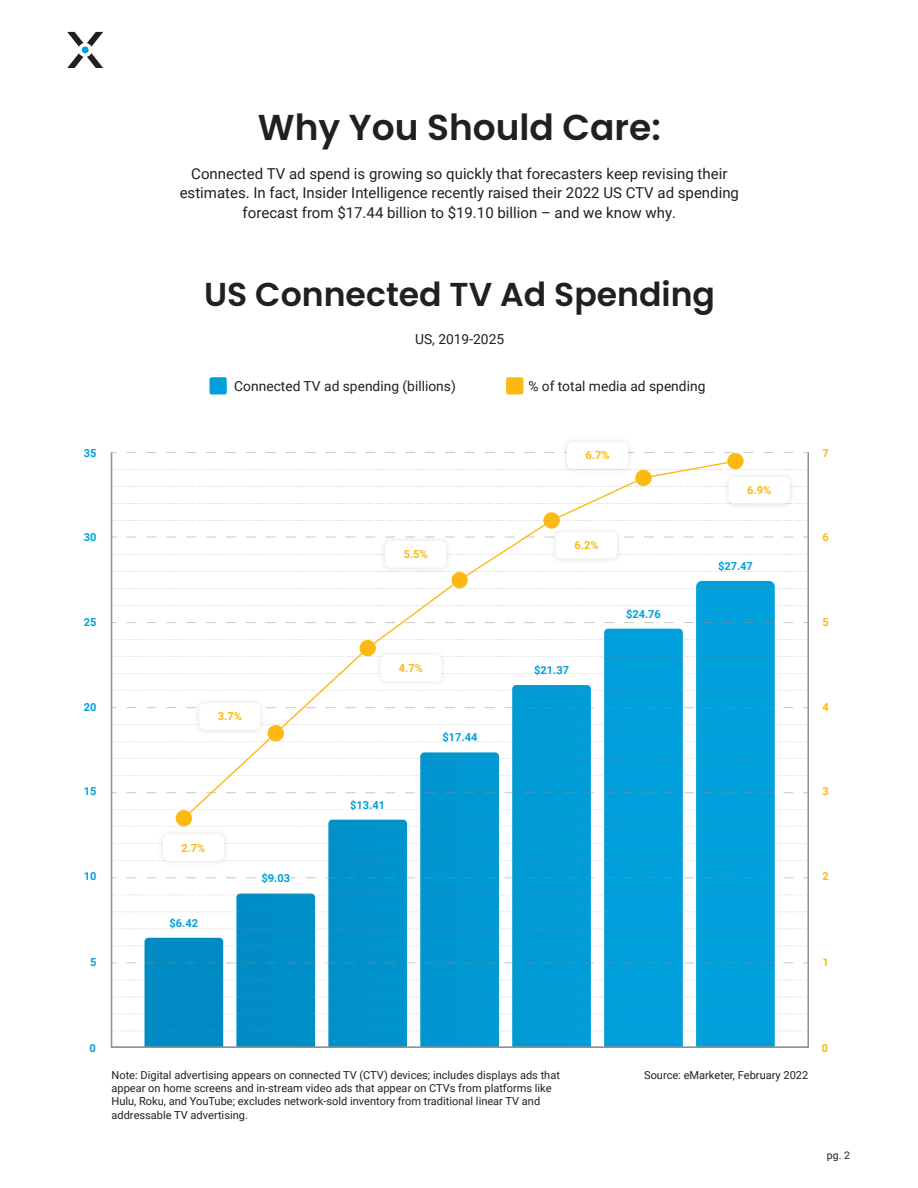
<style>
.page{position:relative;width:918px;height:1188px;background:#fff}
.page>*{position:absolute;margin:0;border:0;box-sizing:border-box;transform-origin:0 0}
.t1{font:600 36px "Poppins";color:#221f20}
.t2{font:600 33.15px "Poppins";color:#221f20}
.t3{font:15px/19.5px "Roboto";color:#221f20;text-align:center}
.t4{font:13.8px "Roboto";color:#221f20}
.t5{font:11.1px/13.2px "Roboto";color:#221f20}
.t6{font:700 11.1px "Roboto";color:#00a0dc}
.t7{font:700 11.1px "Roboto";color:#fcb813}
.t8{font:10.5px "Roboto";color:#221f20}
</style>
<div class="page">
<svg style="left:67px;top:32px;width:36px;height:15px"></svg>
<svg style="left:67px;top:53px;width:36px;height:15px"></svg>
<div style="left:82px;top:47px;width:7px;height:6px;background:#00a0dc;border-radius:50%"></div>
<div style="left:210px;top:377px;width:17px;height:17px;background:#049eda;border-radius:2px"></div>
<div style="left:506px;top:377px;width:17px;height:17px;background:#fcb813;border-radius:2px"></div>
<hr style="left:111px;top:452px;width:1px;height:596px;background:#919090">
<hr style="left:807px;top:452px;width:2px;height:596px;background:#919090">
<svg style="left:144px;top:820px;width:631px;height:226px"></svg>
<hr style="left:112px;top:1046px;width:696px;height:2px;background:#919090">
<div style="left:174px;top:809px;width:19px;height:19px;background:#fdb913;border-radius:50%"></div>
<div style="left:173px;top:807px;width:22px;height:22px;border:3px solid #fff;border-radius:50%"></div>
<div style="left:726px;top:452px;width:19px;height:19px;background:#fdb913;border-radius:50%"></div>
<div style="left:724px;top:450px;width:22px;height:22px;border:3px solid #fff;border-radius:50%"></div>
<svg style="left:112px;top:452px;width:681px;height:1px"></svg>
<svg style="left:112px;top:877px;width:681px;height:1px"></svg>
<svg style="left:112px;top:962px;width:681px;height:1px"></svg>
<svg style="left:112px;top:827px;width:696px;height:1px"></svg>
<svg style="left:112px;top:844px;width:696px;height:1px"></svg>
<svg style="left:112px;top:861px;width:696px;height:1px"></svg>
<svg style="left:112px;top:895px;width:696px;height:1px"></svg>
<svg style="left:112px;top:912px;width:696px;height:1px"></svg>
<svg style="left:112px;top:929px;width:696px;height:1px"></svg>
<svg style="left:112px;top:946px;width:696px;height:1px"></svg>
<svg style="left:112px;top:980px;width:696px;height:1px"></svg>
<svg style="left:112px;top:997px;width:696px;height:1px"></svg>
<svg style="left:112px;top:1014px;width:696px;height:1px"></svg>
<svg style="left:112px;top:1031px;width:696px;height:1px"></svg>
<svg style="left:112px;top:460px;width:696px;height:360px"></svg>
<img style="left:154px;top:826px;width:78px;height:43px">
<div style="left:163px;top:834px;width:61px;height:27px;background:#fff;border-radius:6px"></div>
<img style="left:191px;top:695px;width:78px;height:43px">
<div style="left:199px;top:703px;width:61px;height:27px;background:#fff;border-radius:6px"></div>
<img style="left:372px;top:646px;width:78px;height:44px">
<div style="left:380px;top:655px;width:62px;height:26px;background:#fff;border-radius:6px"></div>
<img style="left:377px;top:533px;width:78px;height:43px">
<div style="left:385px;top:541px;width:61px;height:27px;background:#fff;border-radius:6px"></div>
<img style="left:548px;top:523px;width:77px;height:44px">
<div style="left:556px;top:532px;width:61px;height:27px;background:#fff;border-radius:6px"></div>
<img style="left:559px;top:441px;width:77px;height:36px">
<div style="left:567px;top:442px;width:61px;height:27px;background:#fff;border-radius:6px"></div>
<img style="left:720px;top:468px;width:78px;height:44px">
<div style="left:729px;top:477px;width:61px;height:26px;background:#fff;border-radius:6px"></div>
<h1 class="t1" style="left:258px;top:106px;width:404px">Why You Should Care:</h1>
<h3 class="t3" style="left:180px;top:163px;width:561px">Connected TV ad spend is growing so quickly that forecasters keep revising their estimates. In fact, Insider Intelligence recently raised their 2022 US CTV ad spending forecast from $17.44 billion to $19.10 billion – and we know why.</h3>
<h2 class="t2" style="left:204px;top:276px;width:512px">US Connected TV Ad Spending</h2>
<p class="t4" style="left:415px;top:330px;width:91px">US, 2019-2025</p>
<p class="t4" style="left:234px;top:376px;width:223px">Connected TV ad spending (billions)</p>
<p class="t4" style="left:528px;top:376px;width:179px">% of total media ad spending</p>
<p class="t6" style="left:84px;top:445px;width:14px">35</p>
<p class="t7" style="left:586px;top:448px;width:26px">6.7%</p>
<p class="t7" style="left:822px;top:445px;width:8px">7</p>
<p class="t7" style="left:747px;top:482px;width:26px">6.9%</p>
<p class="t6" style="left:84px;top:529px;width:14px">30</p>
<p class="t7" style="left:404px;top:547px;width:26px">5.5%</p>
<p class="t7" style="left:574px;top:538px;width:26px">6.2%</p>
<p class="t7" style="left:822px;top:529px;width:8px">6</p>
<p class="t6" style="left:718px;top:558px;width:36px">$27.47</p>
<p class="t6" style="left:84px;top:614px;width:14px">25</p>
<p class="t6" style="left:626px;top:606px;width:36px">$24.76</p>
<p class="t7" style="left:822px;top:614px;width:8px">5</p>
<p class="t7" style="left:399px;top:660px;width:26px">4.7%</p>
<p class="t6" style="left:534px;top:662px;width:36px">$21.37</p>
<p class="t6" style="left:84px;top:699px;width:14px">20</p>
<p class="t7" style="left:218px;top:709px;width:26px">3.7%</p>
<p class="t7" style="left:822px;top:699px;width:8px">4</p>
<p class="t6" style="left:442px;top:730px;width:36px">$17.44</p>
<p class="t6" style="left:84px;top:783px;width:14px">15</p>
<p class="t7" style="left:822px;top:783px;width:8px">3</p>
<p class="t6" style="left:350px;top:797px;width:36px">$13.41</p>
<p class="t7" style="left:181px;top:840px;width:26px">2.7%</p>
<p class="t6" style="left:84px;top:869px;width:14px">10</p>
<p class="t6" style="left:262px;top:871px;width:30px">$9.03</p>
<p class="t7" style="left:822px;top:869px;width:8px">2</p>
<p class="t6" style="left:170px;top:915px;width:30px">$6.42</p>
<p class="t6" style="left:90px;top:954px;width:8px">5</p>
<p class="t7" style="left:822px;top:954px;width:8px">1</p>
<p class="t6" style="left:90px;top:1040px;width:8px">0</p>
<p class="t5" style="left:112px;top:1068px;width:450px">Note: Digital advertising appears on connected TV (CTV) devices; includes displays ads that</p>
<p class="t5" style="left:644px;top:1068px;width:166px">Source: eMarketer, February 2022</p>
<p class="t5" style="left:112px;top:1081px;width:442px">appear on home screens and in-stream video ads that appear on CTVs from platforms like<br>Hulu, Roku, and YouTube; excludes network-sold inventory from traditional linear TV and addressable TV advertising.</p>
<p class="t7" style="left:822px;top:1040px;width:8px">0</p>
<p class="t8" style="left:827px;top:1147px;width:25px">pg. 2</p>
</div>
